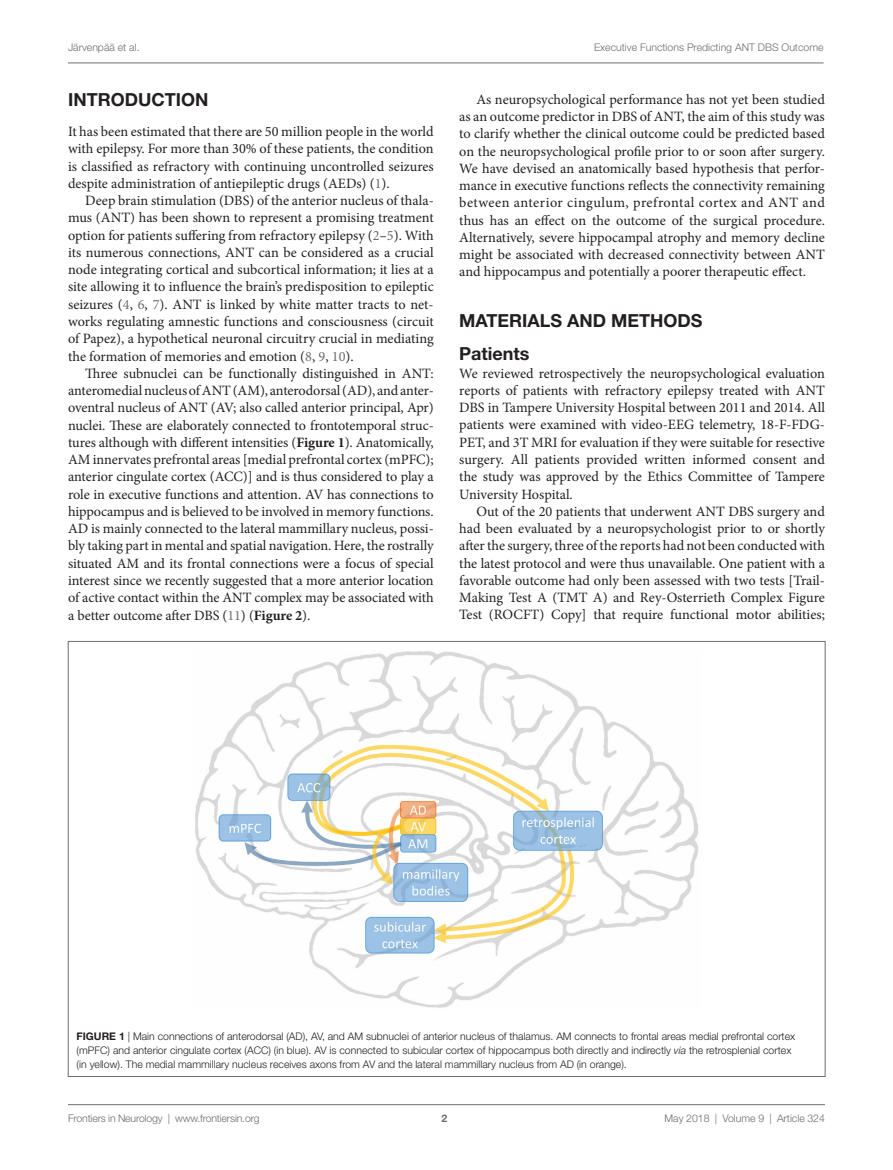
<style>
.page{position:relative;width:893px;height:1170px;background:#fff}
.page>*{position:absolute;margin:0;border:0;box-sizing:border-box;transform-origin:0 0}
.t1{font:700 18px "Helvetica Neue LT Std";color:#231f20}
.t2{font:14.25px/17.2px "Minion Pro";letter-spacing:-.005em;color:#231f20;text-align:justify}
.t3{font:300 10.5px/14.2px "Helvetica Neue LT Std";color:#231f20}
.t4{font:300 10.5px "Helvetica Neue LT Std";color:#6c6d70}
.t5{font:700 10.5px "Helvetica Neue LT Std";color:#6c6d70}
.s1{color:#6c6d70}
.s2{font-weight:700}
.s3{font-style:italic}
</style>
<div class="page">
<img style="left:195px;top:651px;width:503px;height:357px">
<hr style="left:68px;top:63px;width:756px;height:1px;background:#6c6d70">
<hr style="left:68px;top:1104px;width:757px;height:1px;background:#6c6d70">
<p class="t4" style="left:68px;top:41px;width:73px">Järvenpää et al.</p>
<p class="t4" style="left:594px;top:41px;width:231px">Executive Functions Predicting ANT DBS Outcome</p>
<p class="t1" style="left:68px;top:88px;width:13px">INTRODU</p>
<p class="t1" style="left:151px;top:88px;width:25px">CTION</p>
<p class="t2" style="left:68px;top:123px;width:367px">It has been estimated that there are 50 million people in the world with epilepsy. For more than 30% of these patients, the condition is classified as refractory with continuing uncontrolled seizures despite administration of antiepileptic drugs (AEDs) (<span class="s1">1</span>).</p>
<p class="t2" style="left:68px;top:192px;width:367px;text-indent:17px">Deep brain stimulation (DBS) of the anterior nucleus of thala&shy;mus (ANT) has been shown to represent a promising treatment option for patients suffering from refractory epilepsy (<span class="s1">2</span>–<span class="s1">5</span>). With its numerous connections, ANT can be considered as a crucial node integrating cortical and subcortical information; it lies at a site allowing it to influence the brain’s predisposition to epileptic seizures (<span class="s1">4</span>, <span class="s1">6</span>, <span class="s1">7</span>). ANT is linked by white matter tracts to net&shy;works regulating amnestic functions and consciousness (circuit of Papez), a hypothetical neuronal circuitry crucial in mediating the formation of memories and emotion (<span class="s1">8</span>, <span class="s1">9</span>, <span class="s1">10</span>).</p>
<p class="t2" style="left:68px;top:364px;width:367px;text-indent:17px">Three subnuclei can be functionally distinguished in ANT: anteromedial nucleus of ANT (AM), anterodorsal (AD), and anter&shy;oventral nucleus of ANT (AV; also called anterior principal, Apr) nuclei. These are elaborately connected to frontotemporal struc&shy;tures although with different intensities (<span class="s2">Figure 1</span>). Anatomically, AM innervates prefrontal areas [medial prefrontal cortex (mPFC); anterior cingulate cortex (ACC)] and is thus considered to play a role in executive functions and attention. AV has connections to hippocampus and is believed to be involved in memory functions.<br>AD is mainly connected to the lateral mammillary nucleus, possi&shy;bly taking part in mental and spatial navigation. Here, the rostrally situated AM and its frontal connections were a focus of special interest since we recently suggested that a more anterior location of active contact within the ANT complex may be associated with a better outcome after DBS (<span class="s1">11</span>) (<span class="s2">Figure 2</span>).</p>
<p class="t2" style="left:459px;top:91px;width:367px;text-indent:17px">As neuropsychological performance has not yet been studied as an outcome predictor in DBS of ANT, the aim of this study was to clarify whether the clinical outcome could be predicted based on the neuropsychological profile prior to or soon after surgery.<br>We have devised an anatomically based hypothesis that perfor&shy;mance in executive functions reflects the connectivity remaining between anterior cingulum, prefrontal cortex and ANT and thus has an effect on the outcome of the surgical procedure.<br>Alternatively, severe hippocampal atrophy and memory decline might be associated with decreased connectivity between ANT and hippocampus and potentially a poorer therapeutic effect.</p>
<p class="t1" style="left:459px;top:309px;width:29px">MATERIA</p>
<p class="t1" style="left:540px;top:309px;width:42px">LS AND</p>
<p class="t1" style="left:611px;top:309px;width:66px">METHODS</p>
<p class="t1" style="left:459px;top:343px;width:72px">Patients</p>
<p class="t2" style="left:459px;top:364px;width:367px">We reviewed retrospectively the neuropsychological evaluation reports of patients with refractory epilepsy treated with ANT DBS in Tampere University Hospital between 2011 and 2014. All patients were examined with video-EEG telemetry, 18-F-FDG-PET, and 3T MRI for evaluation if they were suitable for resective surgery. All patients provided written informed consent and the study was approved by the Ethics Committee of Tampere University Hospital.</p>
<p class="t2" style="left:459px;top:502px;width:367px;text-indent:17px">Out of the 20 patients that underwent ANT DBS surgery and had been evaluated by a neuropsychologist prior to or shortly after the surgery, three of the reports had not been conducted with the latest protocol and were thus unavailable. One patient with a favorable outcome had only been assessed with two tests [Trail-Making Test A (TMT A) and Rey-Osterrieth Complex Figure Test (ROCFT) Copy] that require functional motor abilities;</p>
<p class="t3" style="left:77px;top:1028px;width:720px"><span class="s2">Figure 1</span> | Main connections of anterodorsal (AD), AV, and AM subnuclei of anterior nucleus of thalamus. AM connects to frontal areas medial prefrontal cortex (mPFC) and anterior cingulate cortex (ACC) (in blue). AV is connected to subicular cortex of hippocampus both directly and indirectly <span class="s3">via</span> the retrosplenial cortex (in yellow). The medial mammillary nucleus receives axons from AV and the lateral mammillary nucleus from AD (in orange).</p>
<p class="t4" style="left:68px;top:1111px;width:193px">Frontiers in Neurology | www.frontiersin.org</p>
<p class="t4" style="left:665px;top:1111px;width:162px">May 2018 | Volume 9 | Article 324</p>
<p class="t5" style="left:441px;top:1111px;width:7px">2</p>
</div>
